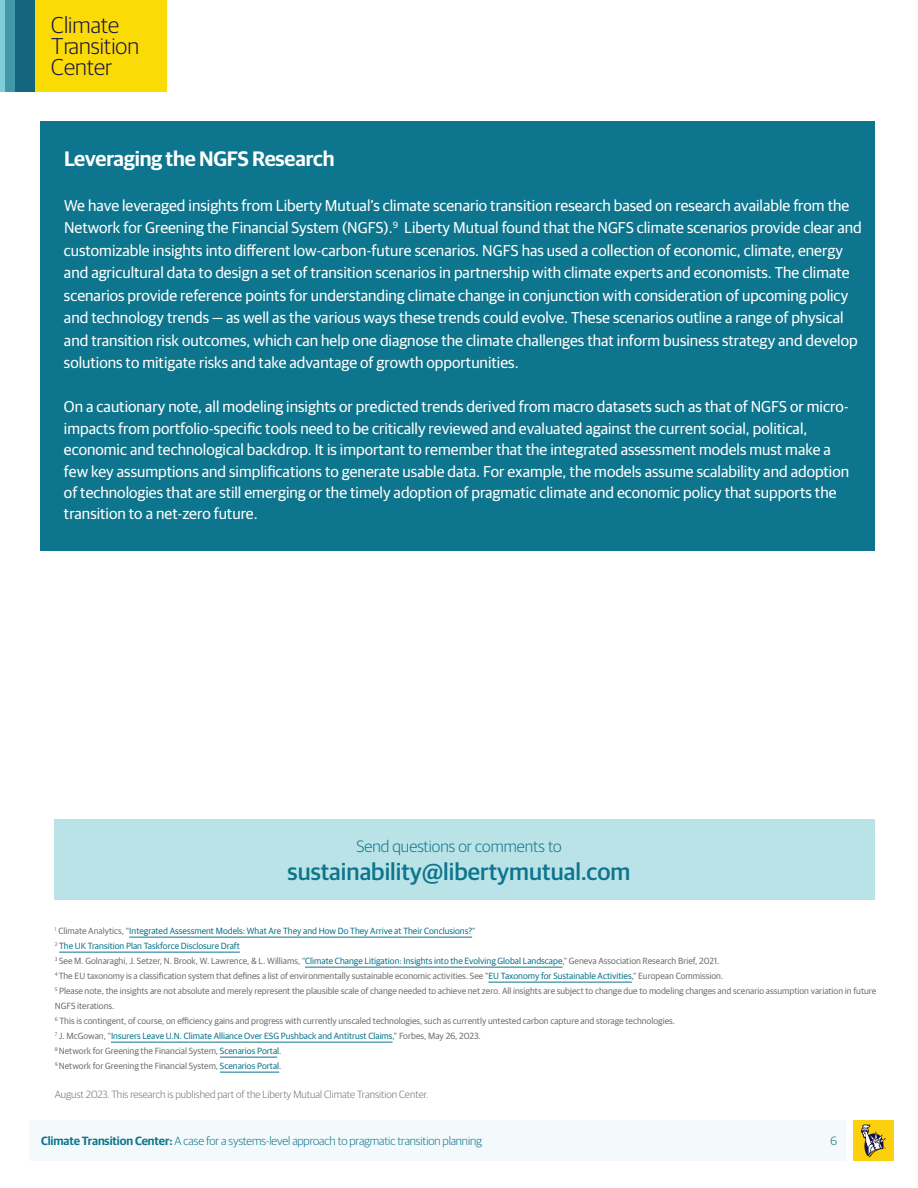
<style>
.page{position:relative;width:918px;height:1188px;background:#fff}
.page>*{position:absolute;margin:0;border:0;box-sizing:border-box;transform-origin:0 0}
.t1{font:500 24px "Guardian Sans";color:#0d758d}
.t2{font:300 22.95px/20.7px "Guardian Sans";color:#161343}
.t3{font:600 21px "Guardian Sans";letter-spacing:-.01em;color:#fff}
.t4{font:300 16.5px "Guardian Sans";color:#0d758d}
.t5{font:15.75px/22.5px "Guardian Sans";color:#fff}
.t6{font:300 12px "Guardian Sans";letter-spacing:-.01em;color:#0d758d}
.t7{font:300 10.5px "Guardian Sans";color:#707070}
.t8{font:9px/15px "Guardian Sans";color:#707070}
.s1{color:#0d758d}
.s2{font-weight:600}
</style>
<div class="page">
<div style="left:40px;top:122px;width:835px;height:429px;background:#0d758d"></div>
<div style="left:23px;top:0;width:144px;height:91px;background:#fbdb05"></div>
<div style="left:15px;top:0;width:20px;height:91px;background:#13667d"></div>
<div style="left:5px;top:0;width:10px;height:91px;background:#4297a9"></div>
<div style="left:0;top:0;width:5px;height:91px;background:#7ecfd9"></div>
<div style="left:54px;top:819px;width:821px;height:81px;background:#bae3e7"></div>
<div style="left:30px;top:1120px;width:816px;height:41px;background:#f4f9fb"></div>
<div style="left:853px;top:1120px;width:41px;height:41px;background:#fcd00c"></div>
<svg style="left:861px;top:1124px;width:25px;height:33px"></svg>
<hr style="left:129px;top:937px;width:343px;height:1px;background:#0d758d">
<hr style="left:59px;top:952px;width:181px;height:1px;background:#0d758d">
<hr style="left:305px;top:967px;width:258px;height:1px;background:#0d758d">
<hr style="left:488px;top:982px;width:144px;height:1px;background:#0d758d">
<hr style="left:111px;top:1042px;width:282px;height:1px;background:#0d758d">
<hr style="left:220px;top:1057px;width:57px;height:1px;background:#0d758d">
<hr style="left:220px;top:1072px;width:59px;height:1px;background:#0d758d">
<h2 class="t2" style="left:51px;top:14px;width:89px">Climate<br>Transition<br>Center</h2>
<h3 class="t3" style="left:64px;top:143px;width:272px">Leveraging the NGFS Research</h3>
<p class="t5" style="left:64px;top:193px;width:799px">We have leveraged insights from Liberty Mutual’s climate scenario transition research based on research available from the Network for Greening the Financial System (NGFS).<sup>9</sup> Liberty Mutual found that the NGFS climate scenarios provide clear and customizable insights into different low-carbon-future scenarios. NGFS has used a collection of economic, climate, energy and agricultural data to design a set of transition scenarios in partnership with climate experts and economists. The climate scenarios provide reference points for understanding climate change in conjunction with consideration of upcoming policy and technology trends — as well as the various ways these trends could evolve. These scenarios outline a range of physical and transition risk outcomes, which can help one diagnose the climate challenges that inform business strategy and develop solutions to mitigate risks and take advantage of growth opportunities.</p>
<p class="t5" style="left:64px;top:395px;width:787px;line-height:21.3px">On a cautionary note, all modeling insights or predicted trends derived from macro datasets such as that of NGFS or micro&shy;impacts from portfolio-specific tools need to be critically reviewed and evaluated against the current social, political, economic and technological backdrop. It is important to remember that the integrated assessment models must make a few key assumptions and simplifications to generate usable data. For example, the models assume scalability and adoption of technologies that are still emerging or the timely adoption of pragmatic climate and economic policy that supports the transition to a net-zero future.</p>
<p class="t4" style="left:356px;top:835px;width:207px">Send questions or comments to</p>
<h1 class="t1" style="left:288px;top:855px;width:344px">sustainability@libertymutual.com</h1>
<p class="t8" style="left:55px;top:923px;width:823px"><sup>1</sup> Climate Analytics, “<span class="s1">Integrated Assessment Models: What Are They and How Do They Arrive at Their Conclusions?</span>”<br><sup>2</sup> <span class="s1">The UK Transition Plan Taskforce Disclosure Draft<br></span><sup>3</sup> See M. Golnaraghi, J. Setzer, N. Brook, W. Lawrence, &amp; L. Williams, “<span class="s1">Climate Change Litigation: Insights into the Evolving Global Landscape</span>,” Geneva Association Research Brief, 2021.<br><sup>4</sup> The EU taxonomy is a classification system that defines a list of environmentally sustainable economic activities. See “<span class="s1">EU Taxonomy for Sustainable Activities</span>,” European Commission.<br><sup>5</sup> Please note, the insights are not absolute and merely represent the plausible scale of change needed to achieve net zero. All insights are subject to change due to modeling changes and scenario assumption variation in future NGFS iterations.<br><sup>6</sup> This is contingent, of course, on efficiency gains and progress with currently unscaled technologies, such as currently untested carbon capture and storage technologies.<br><sup>7</sup> J. McGowan, “<span class="s1">Insurers Leave U.N. Climate Alliance Over ESG Pushback and Antitrust Claims</span>,” Forbes, May 26, 2023.<br><sup>8</sup> Network for Greening the Financial System, <span class="s1">Scenarios Portal</span>.<br><sup>9</sup> Network for Greening the Financial System, <span class="s1">Scenarios Portal</span>.</p>
<p class="t7" style="left:55px;top:1087px;width:375px">August 2023. This research is published part of the Liberty Mutual Climate Transition Center.</p>
<p class="t6" style="left:41px;top:1133px;width:442px"><span class="s2">Climate Transition Center:</span> A case for a systems-level approach to pragmatic transition planning</p>
<p class="t6" style="left:830px;top:1133px;width:8px">6</p>
</div>
